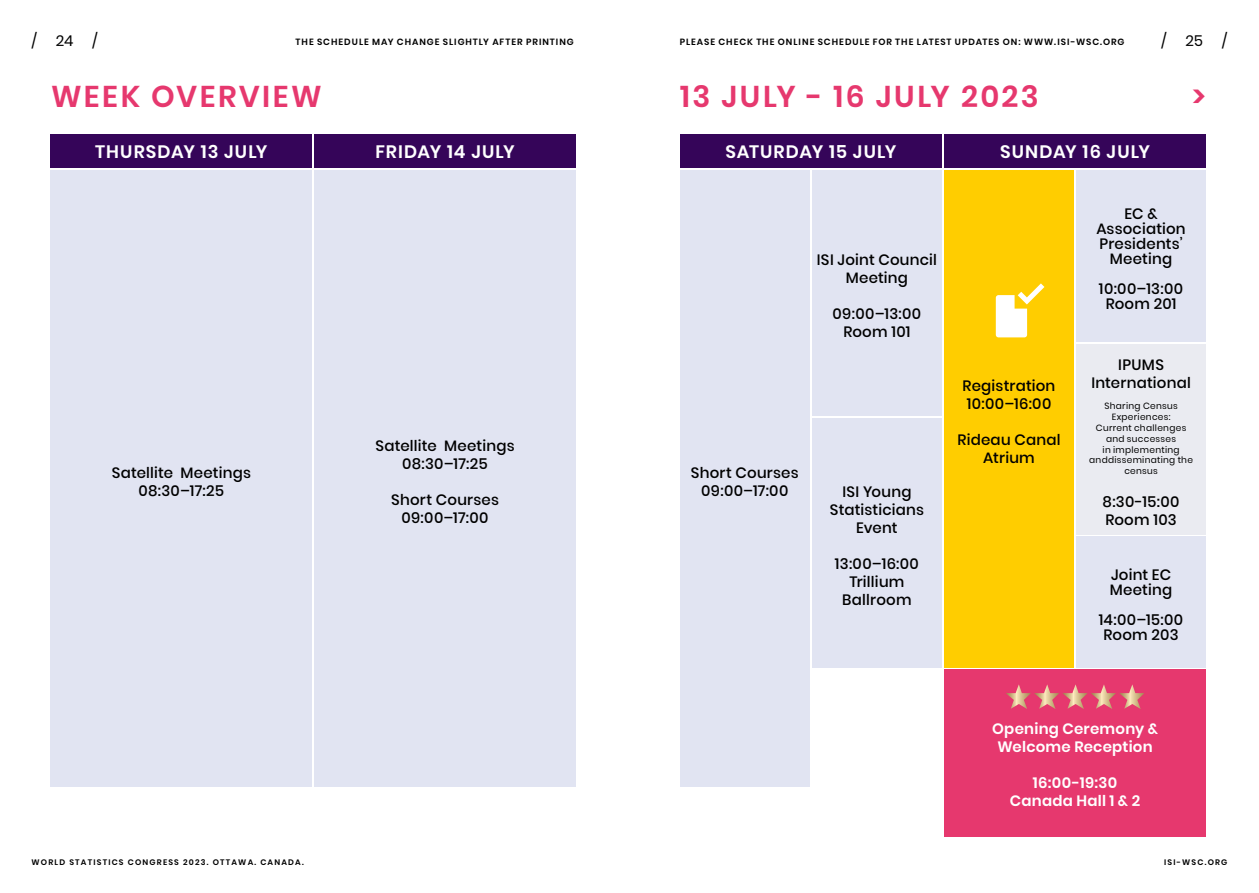
<style>
.page{position:relative;width:1259px;height:893px;background:#fff}
.page>*{position:absolute;margin:0;border:0;box-sizing:border-box;transform-origin:0 0}
.t1{font:600 30px "Poppins";letter-spacing:.08em;color:#e6386e}
.t2{font:600 18px "Poppins";letter-spacing:.055em;color:#fff}
.t3{font:500 15px/18px "Poppins";letter-spacing:.015em;color:#000;text-align:center}
.t4{font:600 15px/18px "Poppins";letter-spacing:.015em;color:#fff;text-align:center}
.t5{font:15px "Poppins";color:#000}
.t6{font:600 9px "Poppins";letter-spacing:.11em;color:#000}
.t7{font:9px/10.8px "Poppins";letter-spacing:.035em;color:#000;text-align:center}
.t8{font:600 7.95px "Poppins";letter-spacing:.15em;color:#000}
</style>
<div class="page">
<div style="left:51px;top:135px;width:261px;height:33px;background:#350559"></div>
<div style="left:51px;top:170px;width:261px;height:617px;background:#e1e4f2"></div>
<div style="left:314px;top:135px;width:262px;height:33px;background:#350559"></div>
<div style="left:680px;top:135px;width:261px;height:33px;background:#350559"></div>
<div style="left:944px;top:135px;width:261px;height:33px;background:#350559"></div>
<div style="left:314px;top:170px;width:262px;height:617px;background:#e1e4f2"></div>
<div style="left:812px;top:170px;width:129px;height:246px;background:#e1e4f2"></div>
<div style="left:680px;top:170px;width:129px;height:617px;background:#e1e4f2"></div>
<div style="left:812px;top:418px;width:129px;height:250px;background:#e1e4f2"></div>
<div style="left:1076px;top:170px;width:129px;height:172px;background:#e1e4f2"></div>
<div style="left:944px;top:170px;width:129px;height:498px;background:#ffcd00"></div>
<div style="left:1076px;top:344px;width:129px;height:191px;background:#eaebf1"></div>
<div style="left:944px;top:669px;width:261px;height:168px;background:#e6386e"></div>
<div style="left:1076px;top:536px;width:129px;height:132px;background:#e1e4f2"></div>
<svg style="left:995px;top:283px;width:49px;height:54px"></svg>
<svg style="left:1006px;top:684px;width:138px;height:25px"></svg>
<p class="t5" style="left:32px;top:30px;width:68px">/ 24 /</p>
<p class="t6" style="left:295px;top:36px;width:280px">THE SCHEDULE MAY CHANGE SLIGHTLY AFTER PRINTING</p>
<p class="t6" style="left:680px;top:36px;width:446px">PLEASE CHECK THE ONLINE SCHEDULE FOR THE LATEST UPDATES ON: WWW.ISI-WSC.ORG</p>
<p class="t5" style="left:1161px;top:30px;width:67px">/ 25 /</p>
<h1 class="t1" style="left:51px;top:76px;width:272px">WEEK OVERVIEW</h1>
<h1 class="t1" style="left:680px;top:76px;width:360px">13 JULY - 16 JULY 2023</h1>
<h1 class="t1" style="left:1192px;top:76px;width:15px">&gt;</h1>
<p class="t2" style="left:95px;top:139px;width:174px">THURSDAY 13 JULY</p>
<p class="t2" style="left:375px;top:139px;width:141px">FRIDAY 14 JULY</p>
<p class="t2" style="left:725px;top:139px;width:172px">SATURDAY 15 JULY</p>
<p class="t2" style="left:1000px;top:139px;width:151px">SUNDAY 16 JULY</p>
<p class="t3" style="left:816px;top:251px;width:122px">ISI Joint Council<br>Meeting</p>
<p class="t3" style="left:832px;top:305px;width:90px">09:00–13:00<br>Room 101</p>
<p class="t3" style="left:1096px;top:206px;width:91px;line-height:15px">EC &amp;<br>Association<br>Presidents’<br>Meeting</p>
<p class="t3" style="left:1099px;top:281px;width:86px;line-height:15px">10:00–13:00<br>Room 201</p>
<p class="t3" style="left:112px;top:463px;width:141px">Satellite Meetings<br>08:30–17:25</p>
<p class="t3" style="left:375px;top:436px;width:141px">Satellite Meetings<br>08:30–17:25</p>
<p class="t3" style="left:391px;top:490px;width:109px">Short Courses<br>09:00–17:00</p>
<p class="t3" style="left:691px;top:463px;width:109px">Short Courses<br>09:00–17:00</p>
<p class="t3" style="left:830px;top:482px;width:96px">ISI Young<br>Statisticians<br>Event</p>
<p class="t3" style="left:835px;top:554px;width:86px">13:00–16:00<br>Trillium<br>Ballroom</p>
<p class="t3" style="left:962px;top:377px;width:94px;text-align:left">Registration<br>10:00–16:00</p>
<p class="t3" style="left:957px;top:431px;width:105px">Rideau Canal<br>Atrium</p>
<p class="t3" style="left:1091px;top:355px;width:101px">IPUMS<br>International</p>
<p class="t7" style="left:1089px;top:401px;width:105px">Sharing Census<br>Experiences:<br>Current challenges and successes<br>in implementing anddisseminating the census</p>
<p class="t3" style="left:1102px;top:492px;width:78px;text-align:left">8:30-15:00<br>Room 103</p>
<p class="t3" style="left:1110px;top:567px;width:64px;line-height:15px;text-align:left">Joint EC<br>Meeting</p>
<p class="t3" style="left:1099px;top:612px;width:86px;line-height:15px">14:00–15:00<br>Room 203</p>
<p class="t4" style="left:992px;top:720px;width:167px">Opening Ceremony &amp;<br>Welcome Reception</p>
<p class="t4" style="left:1010px;top:774px;width:132px">16:00-19:30<br>Canada Hall 1 &amp; 2</p>
<p class="t8" style="left:32px;top:856px;width:274px">WORLD STATISTICS CONGRESS 2023. OTTAWA. CANADA.</p>
<p class="t8" style="left:1164px;top:856px;width:65px">ISI-WSC.ORG</p>
</div>
